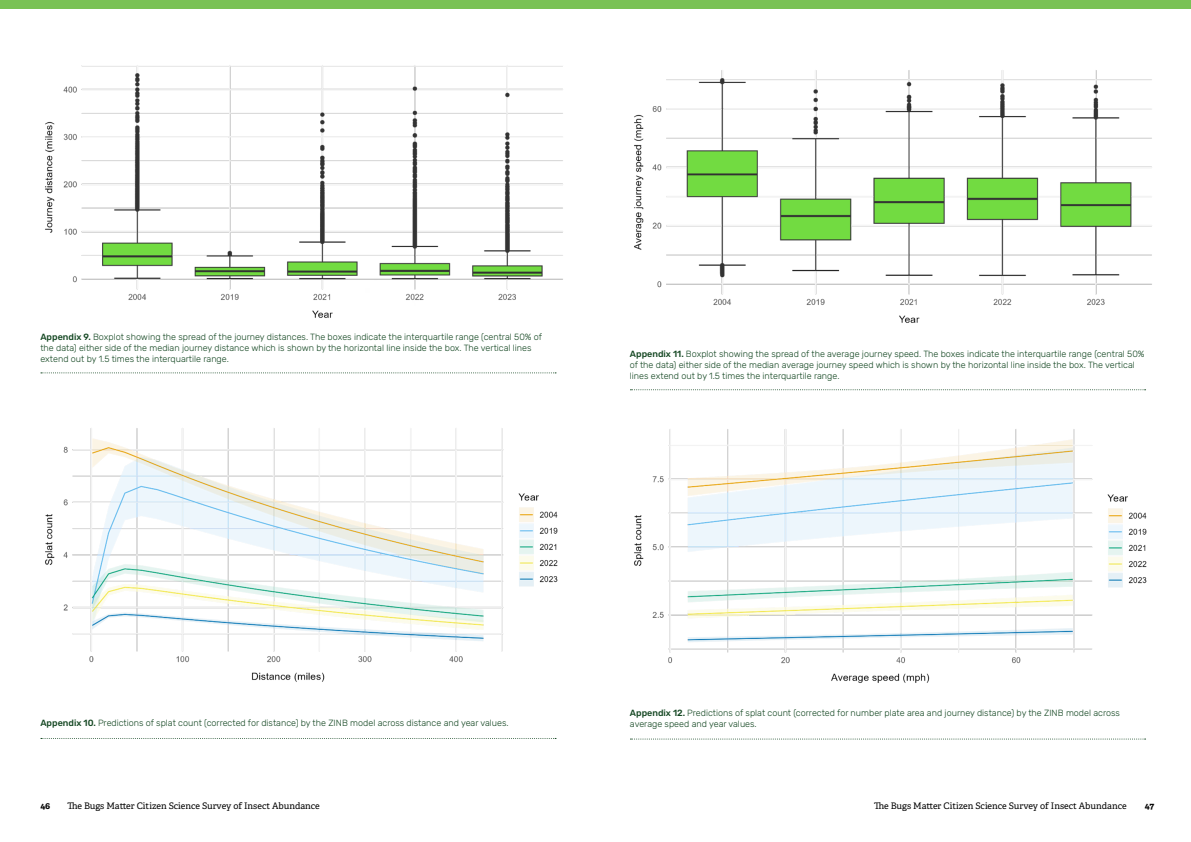
<style>
.page{position:relative;width:1191px;height:842px;background:#fff}
.page>*{position:absolute;margin:0;border:0;box-sizing:border-box;transform-origin:0 0}
.Paragraph{font:300 9px/11px "Rubik";color:#144722}
.t1{font:9px "Adelle";color:#000}
.t2{font:700 9px "Adelle";color:#000}
.s1{font-weight:500}
</style>
<div class="page">
<div style="left:0;top:0;width:1191px;height:9px;background:#79c254"></div>
<img style="left:45px;top:65px;width:518px;height:253px">
<svg style="left:41px;top:372px;width:515px;height:1px"></svg>
<img style="left:45px;top:428px;width:513px;height:254px">
<svg style="left:41px;top:738px;width:515px;height:1px"></svg>
<img style="left:634px;top:70px;width:518px;height:253px">
<svg style="left:630px;top:389px;width:515px;height:1px"></svg>
<img style="left:634px;top:429px;width:513px;height:254px">
<svg style="left:630px;top:738px;width:515px;height:1px"></svg>
<p class="Paragraph" style="left:40px;top:332px;width:503px"><span class="s1">Appendix 9.</span> Boxplot showing the spread of the journey distances. The boxes indicate the interquartile range (central 50% of the data) either side of the median journey distance which is shown by the horizontal line inside the box. The vertical lines extend out by 1.5 times the interquartile range.</p>
<p class="Paragraph" style="left:630px;top:349px;width:516px"><span class="s1">Appendix 11.</span> Boxplot showing the spread of the average journey speed. The boxes indicate the interquartile range (central 50% of the data) either side of the median average journey speed which is shown by the horizontal line inside the box. The vertical lines extend out by 1.5 times the interquartile range.</p>
<p class="Paragraph" style="left:40px;top:717px;width:470px"><span class="s1">Appendix 10.</span> Predictions of splat count (corrected for distance) by the ZINB model across distance and year values.</p>
<p class="Paragraph" style="left:630px;top:708px;width:491px"><span class="s1">Appendix 12.</span> Predictions of splat count (corrected for number plate area and journey distance) by the ZINB model across average speed and year values.</p>
<p class="t2" style="left:40px;top:800px;width:11px">46</p>
<p class="t1" style="left:67px;top:801px;width:254px">The Bugs Matter Citizen Science Survey of Insect Abundance</p>
<p class="t1" style="left:874px;top:801px;width:254px">The Bugs Matter Citizen Science Survey of Insect Abundance</p>
<p class="t2" style="left:1144px;top:800px;width:11px">47</p>
</div>
